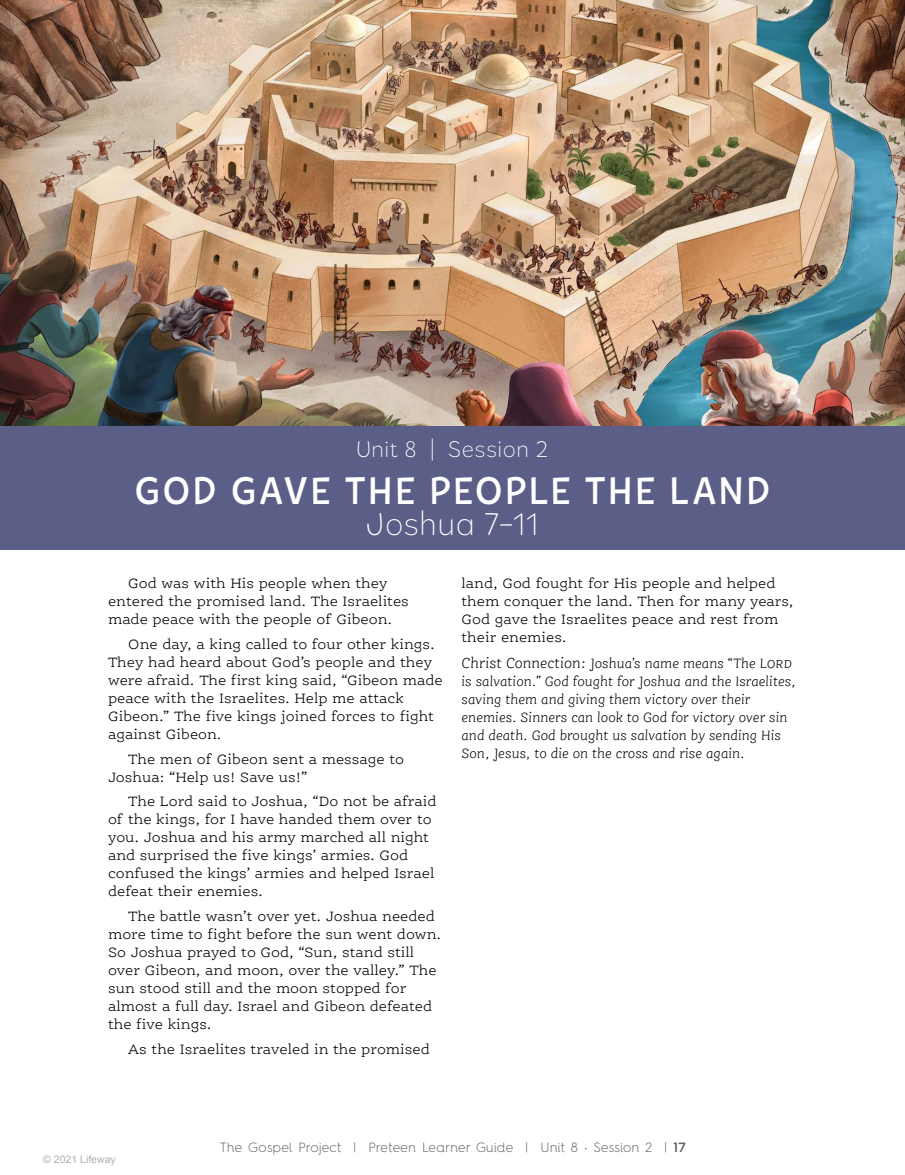
<style>
.page{position:relative;width:905px;height:1175px;background:#fff}
.page>*{position:absolute;margin:0;border:0;box-sizing:border-box;transform-origin:0 0}
.t1{font:500 39px "Tobi Pro";letter-spacing:.075em;color:#fff}
.t2{font:300 31.5px "Tobi Pro";letter-spacing:.015em;color:#fff}
.t3{font:300 22.5px "Tobi Pro";letter-spacing:.025em;color:#fff}
.body_indent{font:300 14.7px/18px "Ernestine Pro";color:#000}
.body_no_indent_space{font:italic 300 14.7px/18px "Ernestine Pro";color:#000}
.t4{font:300 13.5px "Hurme Geometric Sans 4";letter-spacing:.025em;color:#636466}
.t5{font:10.5px "Arial";color:#b2b2b2}
.s1{font-size:15.75px}
.s2{font-weight:600}
</style>
<div class="page">
<img style="left:0;top:0;width:904px;height:425px">
<div style="left:0;top:426px;width:904px;height:124px;background:#5b5e87"></div>
<p class="t3" style="left:356px;top:435px;width:194px">Unit 8 | Session 2</p>
<p class="t1" style="left:135px;top:465px;width:636px">GOD GAVE THE PEOPLE THE LAND</p>
<p class="t2" style="left:366px;top:504px;width:174px">Joshua 7–11</p>
<p class="body_indent" style="left:108px;top:574px;width:302px;text-indent:20px">God was with His people when they entered the promised land. The Israelites made peace with the people of Gibeon.</p>
<p class="body_indent" style="left:108px;top:634px;width:336px;text-indent:20px">One day, a king called to four other kings.<br>They had heard about God’s people and they were afraid. The first king said, “Gibeon made peace with the Israelites. Help me attack Gibeon.” The five kings joined forces to fight against Gibeon.</p>
<p class="body_indent" style="left:108px;top:749px;width:297px;text-indent:20px">The men of Gibeon sent a message to<br>Joshua: “Help us! Save us!”</p>
<p class="body_indent" style="left:108px;top:792px;width:330px;text-indent:20px">The Lord said to Joshua, “Do not be afraid of the kings, for I have handed them over to you. Joshua and his army marched all night and surprised the five kings’ armies. God confused the kings’ armies and helped Israel defeat their enemies.</p>
<p class="body_indent" style="left:108px;top:907px;width:334px;text-indent:20px">The battle wasn’t over yet. Joshua needed more time to fight before the sun went down.<br>So Joshua prayed to God, “Sun, stand still over Gibeon, and moon, over the valley.” The sun stood still and the moon stopped for almost a full day. Israel and Gibeon defeated the five kings.</p>
<p class="body_indent" style="left:128px;top:1039px;width:303px">As the Israelites traveled in the promised</p>
<p class="body_indent" style="left:461px;top:574px;width:333px">land, God fought for His people and helped them conquer the land. Then for many years, God gave the Israelites peace and rest from their enemies.</p>
<p class="body_no_indent_space" style="left:461px;top:654px;width:336px"><span class="s1">Christ Connection:</span> Joshua’s name means “The Lord is salvation.” God fought for Joshua and the Israelites, saving them and giving them victory over their enemies. Sinners can look to God for victory over sin and death. God brought us salvation by sending His Son, Jesus, to die on the cross and rise again.</p>
<p class="t5" style="left:43px;top:1152px;width:74px">© 2021 Lifeway</p>
<p class="t4" style="left:220px;top:1137px;width:467px">The Gospel Project | Preteen Learner Guide | Unit 8 • Session 2 | <span class="s2">17</span></p>
</div>
